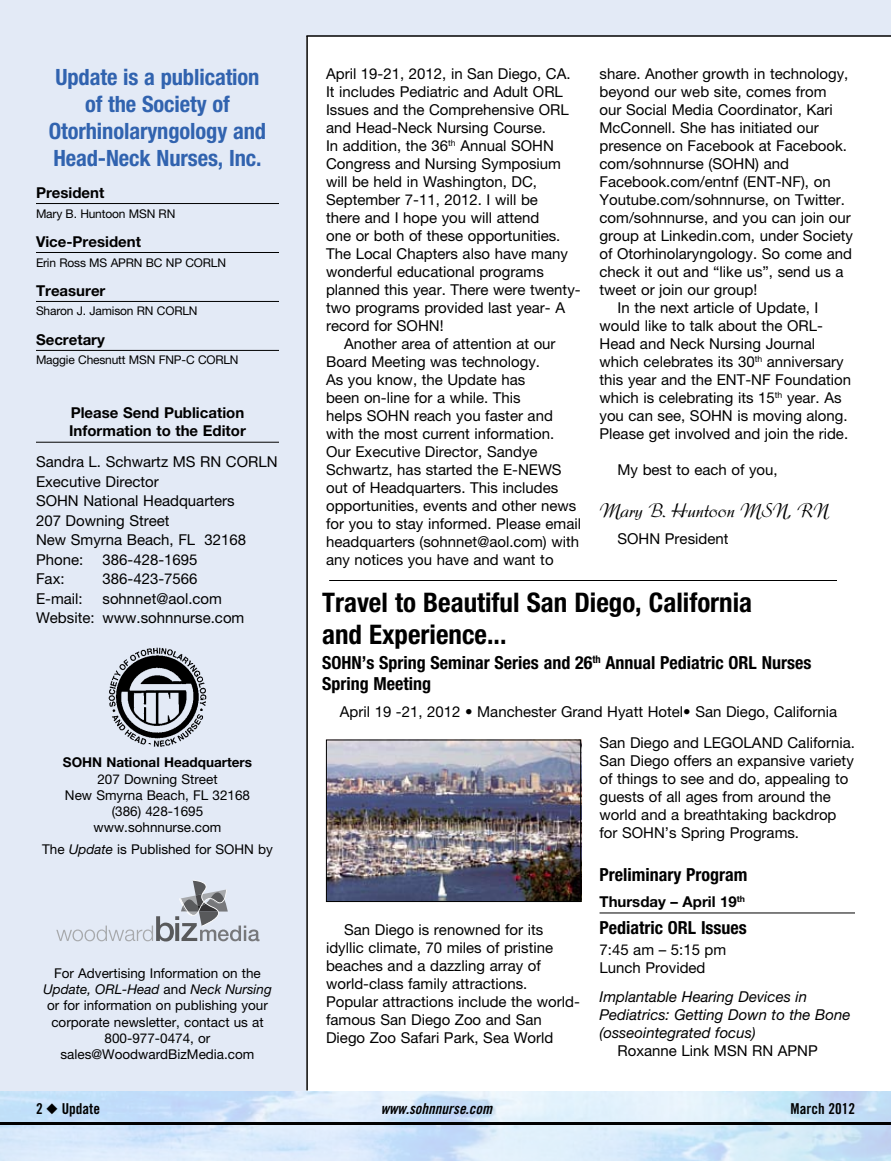
<style>
.page{position:relative;width:891px;height:1161px;background:#fff}
.page>*{position:absolute;margin:0;border:0;box-sizing:border-box;transform-origin:0 0}
.t1{font:700 condensed 27px/32.4px "Helvetica Neue";color:#000}
.t2{font:700 condensed 22.5px/27px "Helvetica Neue";letter-spacing:-.005em;color:#3163af;text-align:center}
.t3{font:19.5px "Arkona";color:#000}
.t4{font:700 condensed 18px/21.6px "Helvetica Neue";color:#000}
.t5{font:15px/18px "Helvetica Neue";color:#000}
.t6{font:700 15px/18px "Helvetica Neue";color:#000}
.t7{font:italic 15px/18px "Helvetica Neue";color:#000}
.t8{font:15px "Trade Gothic Bold Cond Twenty";color:#000}
.t9{font:15px "Trade Gothic Bold Cond Twenty Obl";color:#000}
.t10{font:13.5px/16.2px "Helvetica Neue";color:#000;text-align:center}
.t11{font:700 13.5px "Helvetica Neue";color:#000}
.t12{font:12px "Helvetica Neue";letter-spacing:-.015em;color:#000}
.s1{font-style:italic}
</style>
<div class="page">
<div style="left:0;top:0;width:891px;height:1091px;background:#e3eaf6"></div>
<div style="left:307px;top:36px;width:584px;height:1054px;background:#fff"></div>
<hr style="left:306px;top:35px;width:585px;height:2px;background:#000">
<hr style="left:306px;top:36px;width:2px;height:1054px;background:#000">
<hr style="left:0;top:1122px;width:891px;height:3px;background:#000">
<hr style="left:890px;top:1090px;width:1px;height:71px;background:#fff">
<hr style="left:890px;top:0;width:1px;height:1092px;background:#cbd9ed">
<hr style="left:36px;top:203px;width:243px;height:1px;background:#000">
<hr style="left:36px;top:252px;width:243px;height:1px;background:#000">
<hr style="left:36px;top:301px;width:243px;height:1px;background:#000">
<hr style="left:36px;top:350px;width:243px;height:1px;background:#000">
<hr style="left:36px;top:442px;width:243px;height:1px;background:#000">
<img style="left:108px;top:648px;width:99px;height:98px">
<svg style="left:56px;top:880px;width:204px;height:61px"></svg>
<hr style="left:600px;top:913px;width:255px;height:1px;background:#000">
<img style="left:328px;top:742px;width:251px;height:158px">
<div style="left:326px;top:740px;width:255px;height:162px;border:1px solid #000"></div>
<hr style="left:329px;top:580px;width:508px;height:1px;background:#000">
<h2 class="t2" style="left:49px;top:63px;width:219px">Update is a publication of the Society of<br>Otorhinolaryngology and<br>Head-Neck Nurses, Inc.</h2>
<p class="t6" style="left:36px;top:183px;width:70px">President</p>
<p class="t12" style="left:36px;top:206px;width:141px">Mary B. Huntoon MSN RN</p>
<p class="t6" style="left:36px;top:232px;width:106px">Vice-President</p>
<p class="t12" style="left:36px;top:255px;width:192px">Erin Ross MS APRN BC NP CORLN</p>
<p class="t6" style="left:36px;top:281px;width:71px">Treasurer</p>
<p class="t12" style="left:36px;top:304px;width:163px">Sharon J. Jamison RN CORLN</p>
<p class="t6" style="left:36px;top:330px;width:70px">Secretary</p>
<p class="t12" style="left:36px;top:353px;width:204px">Maggie Chesnutt MSN FNP-C CORLN</p>
<p class="t6" style="left:69px;top:404px;width:178px">Please Send Publication<br>Information to the Editor</p>
<p class="t5" style="left:36px;top:452px;width:243px;line-height:19.5px">Sandra L. Schwartz MS RN CORLN<br>Executive Director<br>SOHN National Headquarters<br>207 Downing Street<br>New Smyrna Beach, FL 32168<br>Phone:</p>
<p class="t5" style="left:103px;top:550px;width:97px">386-428-1695</p>
<p class="t5" style="left:36px;top:570px;width:30px">Fax:</p>
<p class="t5" style="left:103px;top:570px;width:97px">386-423-7566</p>
<p class="t5" style="left:36px;top:589px;width:48px">E-mail:</p>
<p class="t5" style="left:36px;top:589px;width:210px;line-height:19.5px;text-indent:67px">sohnnet@aol.com<br>Website: www.sohnnurse.com</p>
<p class="t11" style="left:63px;top:754px;width:191px">SOHN National Headquarters</p>
<p class="t10" style="left:65px;top:770px;width:187px">207 Downing Street<br>New Smyrna Beach, FL 32168 (386) 428-1695 www.sohnnurse.com</p>
<p class="t10" style="left:42px;top:841px;width:232px">The <span class="s1">Update</span> is Published for SOHN by</p>
<p class="t10" style="left:43px;top:965px;width:230px">For Advertising Information on the<br><span class="s1">Update, ORL-Head</span> and <span class="s1">Neck Nursing </span>or for information on publishing your corporate newsletter, contact us at<br>800-977-0474, or sales@WoodwardBizMedia.com</p>
<p class="t5" style="left:326px;top:65px;width:246px">April 19-21, 2012, in San Diego, CA.</p>
<p class="t5" style="left:326px;top:83px;width:238px">It includes Pediatric and Adult ORL</p>
<p class="t5" style="left:326px;top:101px;width:244px">Issues and the Comprehensive ORL</p>
<p class="t5" style="left:326px;top:119px;width:221px">and Head-Neck Nursing Course.</p>
<p class="t5" style="left:326px;top:137px;width:229px">In addition, the 36<sup>th</sup> Annual SOHN</p>
<p class="t5" style="left:326px;top:155px;width:236px">Congress and Nursing Symposium</p>
<p class="t5" style="left:326px;top:173px;width:213px">will be held in Washington, DC,</p>
<p class="t5" style="left:326px;top:191px;width:213px">September 7-11, 2012. I will be</p>
<p class="t5" style="left:326px;top:209px;width:215px">there and I hope you will attend</p>
<p class="t5" style="left:326px;top:227px;width:236px">one or both of these opportunities.</p>
<p class="t5" style="left:326px;top:245px;width:243px">The Local Chapters also have many</p>
<p class="t5" style="left:326px;top:263px;width:219px">wonderful educational programs</p>
<p class="t5" style="left:326px;top:281px;width:256px">planned this year. There were twenty-</p>
<p class="t5" style="left:326px;top:299px;width:241px">two programs provided last year- A</p>
<p class="t5" style="left:326px;top:317px;width:119px">record for SOHN!</p>
<p class="t5" style="left:344px;top:335px;width:213px">Another area of attention at our</p>
<p class="t5" style="left:326px;top:353px;width:216px">Board Meeting was technology.</p>
<p class="t5" style="left:326px;top:371px;width:201px">As you know, the Update has</p>
<p class="t5" style="left:326px;top:389px;width:196px">been on-line for a while. This</p>
<p class="t5" style="left:326px;top:407px;width:228px">helps SOHN reach you faster and</p>
<p class="t5" style="left:326px;top:425px;width:230px">with the most current information.</p>
<p class="t5" style="left:326px;top:443px;width:213px">Our Executive Director, Sandye</p>
<p class="t5" style="left:326px;top:461px;width:237px">Schwartz, has started the E-NEWS</p>
<p class="t5" style="left:326px;top:479px;width:234px">out of Headquarters. This includes</p>
<p class="t5" style="left:326px;top:497px;width:252px">opportunities, events and other news</p>
<p class="t5" style="left:326px;top:515px;width:257px">for you to stay informed. Please email</p>
<p class="t5" style="left:326px;top:533px;width:255px">headquarters (sohnnet@aol.com) with</p>
<p class="t5" style="left:326px;top:551px;width:229px">any notices you have and want to</p>
<p class="t5" style="left:600px;top:65px;width:250px">share. Another growth in technology,</p>
<p class="t5" style="left:600px;top:83px;width:229px">beyond our web site, comes from</p>
<p class="t5" style="left:600px;top:101px;width:235px">our Social Media Coordinator, Kari</p>
<p class="t5" style="left:600px;top:119px;width:221px">McConnell. She has initiated our</p>
<p class="t5" style="left:600px;top:137px;width:249px">presence on Facebook at Facebook.</p>
<p class="t5" style="left:600px;top:155px;width:191px">com/sohnnurse (SOHN) and</p>
<p class="t5" style="left:600px;top:173px;width:233px">Facebook.com/entnf (ENT-NF), on</p>
<p class="t5" style="left:600px;top:191px;width:247px">Youtube.com/sohnnurse, on Twitter.</p>
<p class="t5" style="left:600px;top:209px;width:253px">com/sohnnurse, and you can join our</p>
<p class="t5" style="left:600px;top:227px;width:255px">group at Linkedin.com, under Society</p>
<p class="t5" style="left:600px;top:245px;width:254px">of Otorhinolaryngology. So come and</p>
<p class="t5" style="left:600px;top:263px;width:246px">check it out and “like us”, send us a</p>
<p class="t5" style="left:600px;top:281px;width:159px">tweet or join our group!</p>
<p class="t5" style="left:618px;top:299px;width:202px">In the next article of Update, I</p>
<p class="t5" style="left:600px;top:317px;width:225px">would like to talk about the ORL-</p>
<p class="t5" style="left:600px;top:335px;width:217px">Head and Neck Nursing Journal</p>
<p class="t5" style="left:600px;top:353px;width:246px">which celebrates its 30<sup>th</sup> anniversary</p>
<p class="t5" style="left:600px;top:371px;width:253px">this year and the ENT-NF Foundation</p>
<p class="t5" style="left:600px;top:389px;width:244px">which is celebrating its 15<sup>th</sup> year. As</p>
<p class="t5" style="left:600px;top:407px;width:250px">you can see, SOHN is moving along.</p>
<p class="t5" style="left:600px;top:425px;width:250px">Please get involved and join the ride.</p>
<p class="t5" style="left:618px;top:461px;width:162px">My best to each of you,</p>
<h3 class="t3" style="left:600px;top:499px;width:231px">Mary B. Huntoon MSN, RN</h3>
<p class="t5" style="left:618px;top:529px;width:112px">SOHN President</p>
<h1 class="t1" style="left:322px;top:586px;width:432px">Travel to Beautiful San Diego, California and Experience...</h1>
<p class="t4" style="left:322px;top:651px;width:491px">SOHN’s Spring Seminar Series and 26<sup>th</sup> Annual Pediatric ORL Nurses<br>Spring Meeting</p>
<p class="t5" style="left:340px;top:702px;width:499px">April 19 -21, 2012 • Manchester Grand Hyatt Hotel• San Diego, California</p>
<p class="t5" style="left:326px;top:921px;width:255px;text-indent:18px">San Diego is renowned for its idyllic climate, 70 miles of pristine beaches and a dazzling array of world-class family attractions.<br>Popular attractions include the world&shy;famous San Diego Zoo and San<br>Diego Zoo Safari Park, Sea World</p>
<p class="t5" style="left:600px;top:733px;width:257px">San Diego and LEGOLAND California.<br>San Diego offers an expansive variety of things to see and do, appealing to guests of all ages from around the world and a breathtaking backdrop for SOHN’s Spring Programs.</p>
<p class="t4" style="left:600px;top:863px;width:149px">Preliminary Program</p>
<p class="t6" style="left:600px;top:893px;width:147px">Thursday – April 19<sup>th</sup></p>
<p class="t4" style="left:600px;top:917px;width:149px">Pediatric ORL Issues</p>
<p class="t5" style="left:600px;top:941px;width:128px">7:45 am – 5:15 pm<br>Lunch Provided</p>
<p class="t7" style="left:600px;top:987px;width:253px">Implantable Hearing Devices in<br>Pediatrics: Getting Down to the Bone (osseointegrated focus)</p>
<p class="t5" style="left:618px;top:1041px;width:202px">Roxanne Link MSN RN APNP</p>
<p class="t8" style="left:36px;top:1099px;width:66px">2 ◆ Update</p>
<p class="t9" style="left:381px;top:1099px;width:113px">www.sohnnurse.com</p>
<p class="t8" style="left:791px;top:1099px;width:66px">March 2012</p>
</div>
